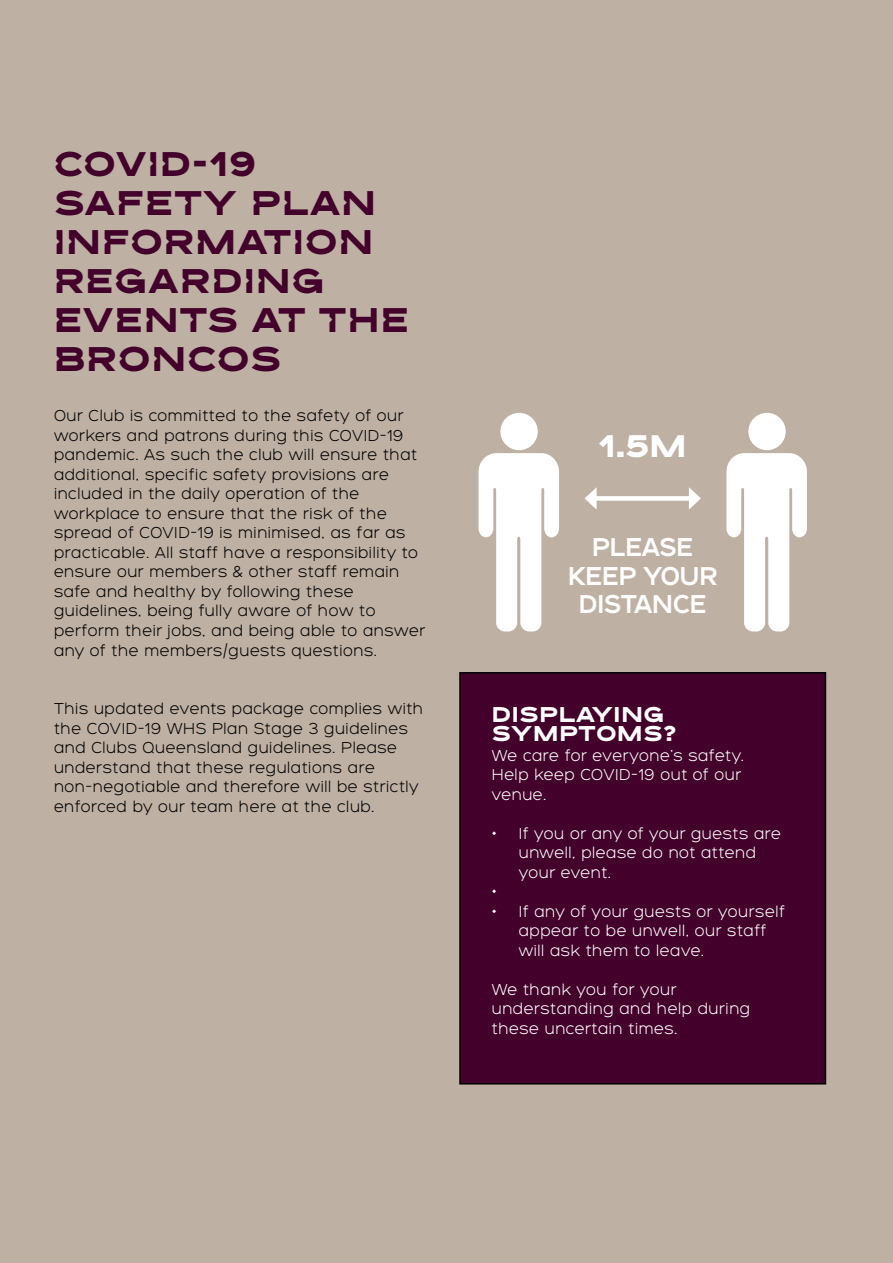
<style>
.page{position:relative;width:893px;height:1263px;background:#beb0a3}
.page>*{position:absolute;margin:0;border:0;box-sizing:border-box;transform-origin:0 0}
.t1{font:36px/39px "Bronx Diamond";letter-spacing:.04em;color:#42002b}
.t2{font:700 32.85px "Bronx";color:#fff}
.t3{font:500 27px/28.5px "Bronx";color:#fff;text-align:center}
.t4{font:700 22.5px/19.5px "Bronx";letter-spacing:.04em;color:#fff}
.t5{font:300 16.5px/19.5px "Bronx";letter-spacing:.04em;color:#000}
.t6{font:300 16.5px/19.5px "Bronx";letter-spacing:.04em;color:#fff}
</style>
<div class="page">
<div style="left:460px;top:673px;width:365px;height:411px;background:#42002b"></div>
<div style="left:459px;top:672px;width:367px;height:412px;border:2px solid #000"></div>
<svg style="left:479px;top:413px;width:328px;height:218px"></svg>
<div style="left:592px;top:496px;width:101px;height:5px;background:#fff"></div>
<svg style="left:585px;top:487px;width:12px;height:23px"></svg>
<svg style="left:689px;top:487px;width:12px;height:23px"></svg>
<h1 class="t1" style="left:54px;top:145px;width:356px">COVID-19<br>SAFETY PLAN<br>INFORMATION<br>REGARDING<br>EVENTS AT THE<br>BRONCOS</h1>
<p class="t5" style="left:54px;top:407px;width:373px">Our Club is committed to the safety of our workers and patrons during this COVID-19 pandemic. As such the club will ensure that additional, specific safety provisions are included in the daily operation of the workplace to ensure that the risk of the spread of COVID-19 is minimised, as far as practicable. All staff have a responsibility to ensure our members &amp; other staff remain safe and healthy by following these guidelines, being fully aware of how to perform their jobs, and being able to answer any of the members/guests questions.</p>
<h2 class="t2" style="left:599px;top:428px;width:89px">1.5M</h2>
<h3 class="t3" style="left:568px;top:534px;width:151px">PLEASE<br>KEEP YOUR<br>DISTANCE</h3>
<p class="t5" style="left:54px;top:699px;width:371px">This updated events package complies with the COVID-19 WHS Plan Stage 3 guidelines and Clubs Queensland guidelines. Please understand that these regulations are non-negotiable and therefore will be strictly enforced by our team here at the club.</p>
<h3 class="t4" style="left:492px;top:705px;width:186px">DISPLAYING<br>SYMPTOMS?</h3>
<p class="t6" style="left:492px;top:746px;width:254px">We care for everyone’s safety.<br>Help keep COVID-19 out of our venue.</p>
<p class="t6" style="left:492px;top:824px;width:290px">• If you or any of your guests are</p>
<p class="t6" style="left:519px;top:843px;width:239px">unwell, please do not attend</p>
<p class="t6" style="left:519px;top:863px;width:94px">your event.</p>
<p class="t6" style="left:492px;top:882px;width:6px">•</p>
<p class="t6" style="left:519px;top:902px;width:268px;text-indent:-27px">• If any of your guests or yourself appear to be unwell, our staff will ask them to leave.</p>
<p class="t6" style="left:492px;top:980px;width:260px">We thank you for your understanding and help during these uncertain times.</p>
</div>
